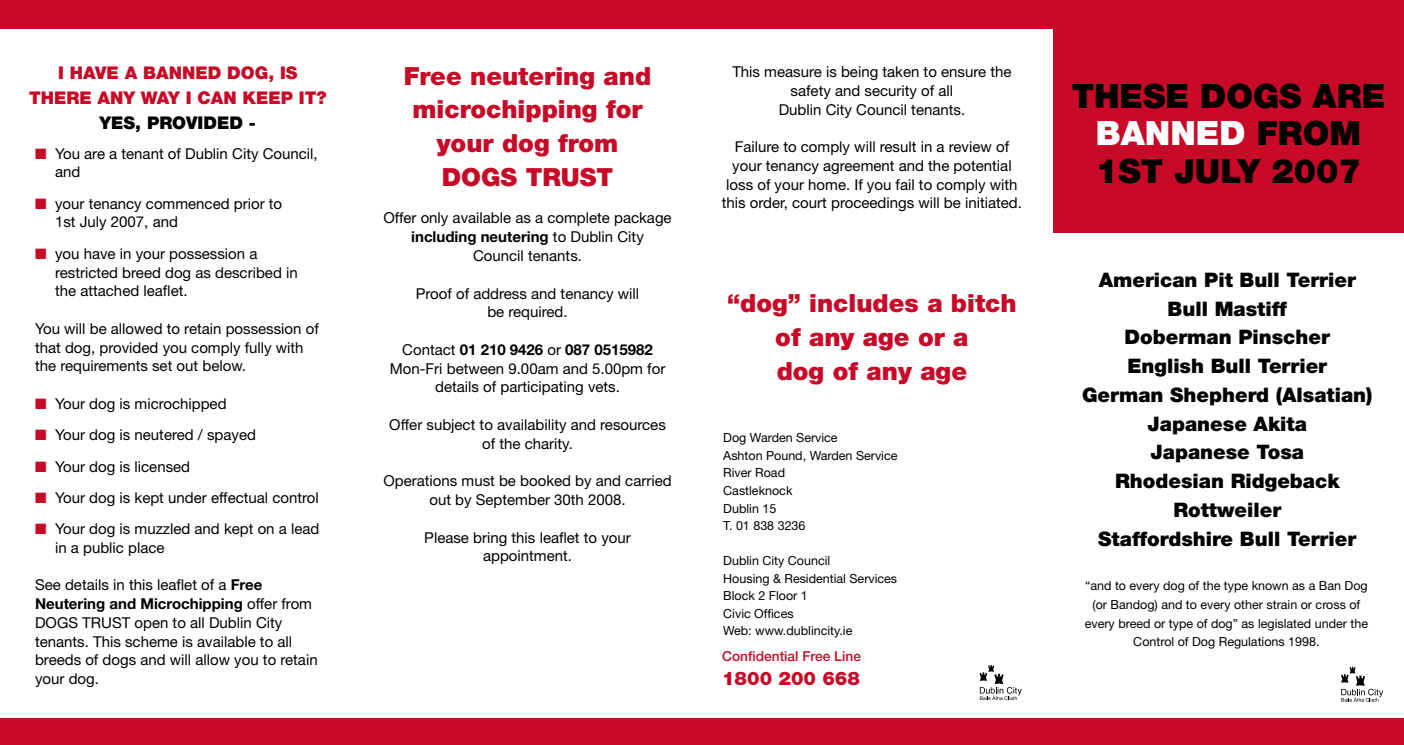
<style>
.page{position:relative;width:1404px;height:745px;background:#fff}
.page>*{position:absolute;margin:0;border:0;box-sizing:border-box;transform-origin:0 0}
.t1{font:900 33.5px/37.5px "Helvetica Neue";color:#000;text-align:center}
.t2{font:900 25px/33.8px "Helvetica Neue";color:#c60a27;text-align:center}
.t3{font:900 20px/28.8px "Helvetica Neue";color:#000;text-align:center}
.t4{font:900 18.75px "Helvetica Neue";color:#c60a27}
.t5{font:900 17.5px/25px "Helvetica Neue";color:#c60a27;text-align:center}
.t6{font:900 17.5px "Helvetica Neue";color:#000}
.t7{font:15px/18.8px "Helvetica Neue";color:#000;text-align:center}
.t8{font:500 13.75px "Helvetica Neue";color:#c60a27}
.t9{font:12.5px/17.5px "Helvetica Neue";color:#000}
.s1{color:#c60a27}
.s2{font-weight:700}
.s3{color:#fff}
</style>
<div class="page">
<div style="left:1052px;top:0;width:351px;height:233px;background:#c60a27"></div>
<svg style="left:979px;top:665px;width:42px;height:34px"></svg>
<div style="left:0;top:0;width:1403px;height:28px;background:#c60a27"></div>
<div style="left:0;top:718px;width:1403px;height:26px;background:#c60a27"></div>
<svg style="left:1341px;top:666px;width:41px;height:35px"></svg>
<p class="t5" style="left:29px;top:60px;width:299px">I HAVE A BANNED DOG, IS<br>THERE ANY WAY I CAN KEEP IT?</p>
<p class="t6" style="left:100px;top:112px;width:158px">YES, PROVIDED -</p>
<p class="t7" style="left:55px;top:144px;width:264px;text-align:left;text-indent:-20px"><span class="s1">■</span> You are a tenant of Dublin City Council, and</p>
<p class="t7" style="left:55px;top:194px;width:229px;text-align:left;text-indent:-20px"><span class="s1">■</span> your tenancy commenced prior to<br>1st July 2007, and</p>
<p class="t7" style="left:55px;top:244px;width:244px;text-align:left;text-indent:-20px"><span class="s1">■</span> you have in your possession a restricted breed dog as described in the attached leaflet.</p>
<p class="t7" style="left:35px;top:319px;width:285px;text-align:left">You will be allowed to retain possession of that dog, provided you comply fully with the requirements set out below.</p>
<p class="t7" style="left:35px;top:394px;width:193px"><span class="s1">■</span> Your dog is microchipped</p>
<p class="t7" style="left:35px;top:425px;width:222px"><span class="s1">■</span> Your dog is neutered / spayed</p>
<p class="t7" style="left:35px;top:456px;width:157px"><span class="s1">■</span> Your dog is licensed</p>
<p class="t7" style="left:35px;top:487px;width:285px"><span class="s1">■</span> Your dog is kept under effectual control</p>
<p class="t7" style="left:55px;top:519px;width:266px;text-align:left;text-indent:-20px"><span class="s1">■</span> Your dog is muzzled and kept on a lead in a public place</p>
<p class="t7" style="left:35px;top:575px;width:284px;text-align:left">See details in this leaflet of a <span class="s2">Free Neutering and Microchipping</span> offer from DOGS TRUST open to all Dublin City tenants. This scheme is available to all breeds of dogs and will allow you to retain your dog.</p>
<h2 class="t2" style="left:404px;top:59px;width:249px">Free neutering and microchipping for your dog from<br>DOGS TRUST</h2>
<p class="t7" style="left:383px;top:208px;width:290px">Offer only available as a complete package <span class="s2">including neutering</span> to Dublin City<br>Council tenants.</p>
<p class="t7" style="left:416px;top:283px;width:225px">Proof of address and tenancy will be required.</p>
<p class="t7" style="left:390px;top:340px;width:277px">Contact <span class="s2">01 210 9426</span> or <span class="s2">087 0515982<br></span>Mon-Fri between 9.00am and 5.00pm for details of participating vets.</p>
<p class="t7" style="left:389px;top:415px;width:278px">Offer subject to availability and resources of the charity.</p>
<p class="t7" style="left:383px;top:471px;width:290px">Operations must be booked by and carried out by September 30th 2008.</p>
<p class="t7" style="left:424px;top:527px;width:208px">Please bring this leaflet to your appointment.</p>
<p class="t7" style="left:732px;top:62px;width:280px">This measure is being taken to ensure the safety and security of all<br>Dublin City Council tenants.</p>
<p class="t7" style="left:721px;top:137px;width:302px">Failure to comply will result in a review of your tenancy agreement and the potential loss of your home. If you fail to comply with this order, court proceedings will be initiated.</p>
<h2 class="t2" style="left:727px;top:286px;width:291px">“dog” includes a bitch of any age or a<br>dog of any age</h2>
<p class="t9" style="left:723px;top:429px;width:176px">Dog Warden Service<br>Ashton Pound, Warden Service<br>River Road<br>Castleknock<br>Dublin 15<br>T. 01 838 3236</p>
<p class="t9" style="left:723px;top:551px;width:175px">Dublin City Council<br>Housing &amp; Residential Services<br>Block 2 Floor 1<br>Civic Offices<br>Web: www.dublincity.ie</p>
<p class="t8" style="left:722px;top:647px;width:140px">Confidential Free Line</p>
<p class="t4" style="left:722px;top:666px;width:139px">1800 200 668</p>
<h1 class="t1" style="left:1071px;top:77px;width:315px">THESE DOGS ARE<br><span class="s3">BANNED</span> FROM<br>1ST JULY 2007</h1>
<h3 class="t3" style="left:1081px;top:265px;width:292px">American Pit Bull Terrier<br>Bull Mastiff<br>Doberman Pinscher<br>English Bull Terrier<br>German Shepherd (Alsatian)<br>Japanese Akita<br>Japanese Tosa<br>Rhodesian Ridgeback<br>Rottweiler<br>Staffordshire Bull Terrier</h3>
<p class="t9" style="left:1084px;top:575px;width:285px;line-height:18.8px;text-align:center">“and to every dog of the type known as a Ban Dog (or Bandog) and to every other strain or cross of every breed or type of dog” as legislated under the Control of Dog Regulations 1998.</p>
</div>
